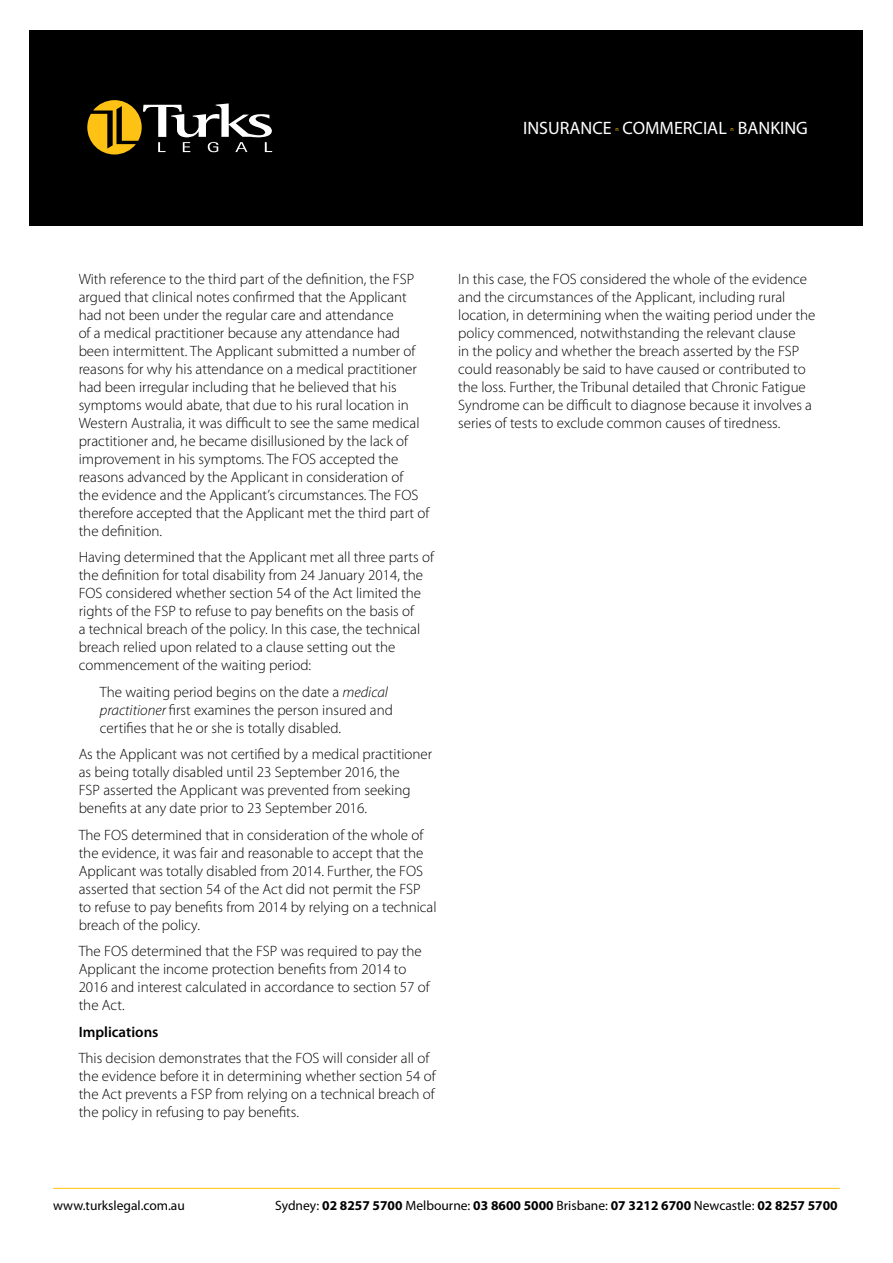
<style>
.page{position:relative;width:893px;height:1263px;background:#fff}
.page>*{position:absolute;margin:0;border:0;box-sizing:border-box;transform-origin:0 0}
.t1{font:18px "Myriad Pro";color:#fff}
.t2{font:300 15px/18px "Myriad Pro";color:#000}
.t3{font:600 15px "Myriad Pro";color:#000}
.t4{font:700 13.5px "Myriad Pro";color:#000}
.t5{font:13.5px "Myriad Pro";color:#000}
.t6{font:6px "Myriad Pro";color:#ffc20e}
.s1{font-style:italic}
.s2{font-weight:400}
</style>
<div class="page">
<div style="left:30px;top:30px;width:833px;height:195px;background:#000"></div>
<hr style="left:53px;top:1188px;width:787px;height:1px;background:#ffc20e">
<svg style="left:87px;top:100px;width:186px;height:54px"></svg>
<p class="t1" style="left:523px;top:118px;width:90px">INSURANCE</p>
<p class="t6" style="left:615px;top:125px;width:5px">n</p>
<p class="t1" style="left:623px;top:118px;width:106px">COMMERCIAL</p>
<p class="t6" style="left:731px;top:125px;width:5px">n</p>
<p class="t1" style="left:738px;top:118px;width:72px">BANKING</p>
<p class="t2" style="left:79px;top:270px;width:352px">With reference to the third part of the definition, the FSP argued that clinical notes confirmed that the Applicant had not been under the regular care and attendance<br>of a medical practitioner because any attendance had been intermittent. The Applicant submitted a number of reasons for why his attendance on a medical practitioner had been irregular including that he believed that his symptoms would abate, that due to his rural location in Western Australia, it was difficult to see the same medical practitioner and, he became disillusioned by the lack of improvement in his symptoms. The FOS accepted the reasons advanced by the Applicant in consideration of<br>the evidence and the Applicant’s circumstances. The FOS therefore accepted that the Applicant met the third part of the definition.</p>
<p class="t2" style="left:79px;top:548px;width:357px">Having determined that the Applicant met all three parts of the definition for total disability from 24 January 2014, the FOS considered whether section 54 of the Act limited the rights of the FSP to refuse to pay benefits on the basis of<br>a technical breach of the policy. In this case, the technical breach relied upon related to a clause setting out the commencement of the waiting period:</p>
<p class="t2" style="left:100px;top:683px;width:295px">The waiting period begins on the date a <span class="s1">medical practitioner</span> first examines the person insured and certifies that he or she is totally disabled.</p>
<p class="t2" style="left:79px;top:745px;width:355px">As the Applicant was not certified by a medical practitioner as being totally disabled until 23 September 2016, the<br>FSP asserted the Applicant was prevented from seeking benefits at any date prior to 23 September 2016.</p>
<p class="t2" style="left:79px;top:826px;width:359px">The FOS determined that in consideration of the whole of the evidence, it was fair and reasonable to accept that the Applicant was totally disabled from 2014. Further, the FOS asserted that section 54 of the Act did not permit the FSP to refuse to pay benefits from 2014 by relying on a technical breach of the policy.</p>
<p class="t2" style="left:79px;top:942px;width:353px">The FOS determined that the FSP was required to pay the Applicant the income protection benefits from 2014 to 2016 and interest calculated in accordance to section 57 of the Act.</p>
<p class="t3" style="left:79px;top:1022px;width:81px">Implications</p>
<p class="t2" style="left:79px;top:1049px;width:359px">This decision demonstrates that the FOS will consider all of the evidence before it in determining whether section 54 of the Act prevents a FSP from relying on a technical breach of the policy in refusing to pay benefits.</p>
<p class="t2" style="left:458px;top:270px;width:359px">In this case, the FOS considered the whole of the evidence and the circumstances of the Applicant, including rural location, in determining when the waiting period under the policy commenced, notwithstanding the relevant clause<br>in the policy and whether the breach asserted by the FSP could reasonably be said to have caused or contributed to the loss. Further, the Tribunal detailed that Chronic Fatigue Syndrome can be difficult to diagnose because it involves a series of tests to exclude common causes of tiredness.</p>
<p class="t5" style="left:53px;top:1198px;width:133px">www.turkslegal.com.au</p>
<p class="t4" style="left:275px;top:1196px;width:564px"><span class="s2">Sydney:</span> 02 8257 5700 <span class="s2">Melbourne:</span> 03 8600 5000 <span class="s2">Brisbane:</span> 07 3212 6700 <span class="s2">Newcastle:</span> 02 8257 5700</p>
</div>
